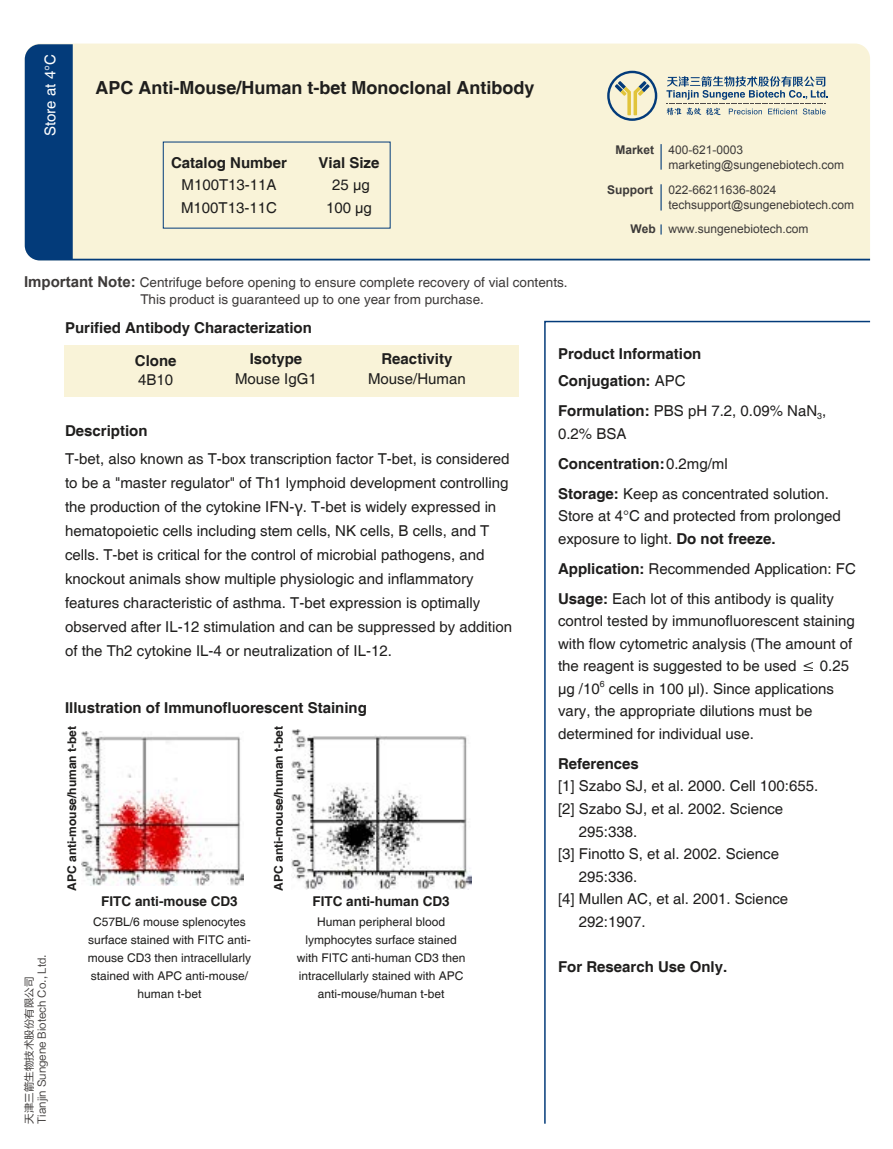
<style>
.page{position:relative;width:893px;height:1149px;background:#fff}
.page>*{position:absolute;margin:0;border:0;box-sizing:border-box;transform-origin:0 0}
.t1{font:700 18px "Helvetica";color:#1f1e1d}
.t2{font:15px/22.5px "Helvetica";color:#1f1e1d}
.t3{font:700 15px/32.5px "Helvetica";color:#1f1e1d}
.t4{font:15px "Helvetica";color:#fff}
.t5{font:13.5px/16.2px "Helvetica";color:#3d3a39}
.t6{font:700 13.5px "Helvetica";color:#1f1e1d}
.t7{font:12px/18px "Helvetica";color:#1f1e1d;text-align:center}
.t8{font:12px/14.9px "Arial";color:#3d3a39}
.t9{font:700 12px "Helvetica";color:#1f1e1d}
.t10{font:700 12px "Arial";color:#3d3a39}
.t11{font:10.5px/12.6px "FZLTHK GBK1 0";color:#3d3a39}
.t12{font:8.7px "Helvetica";color:#1f1e1d}
.s1{font-family:"Arial";font-weight:700;font-size:15px}
.s2{font-weight:700}
.s3{font-family:"Microsoft Ya Hei"}
.s4{font-weight:400}
</style>
<div class="page">
<div style="left:65px;top:344px;width:454px;height:52px;background:#f9f3d8"></div>
<svg style="left:544px;top:320px;width:327px;height:804px"></svg>
<svg style="left:25px;top:44px;width:845px;height:216px;background:#e5e4d0"></svg>
<img style="left:82px;top:731px;width:162px;height:154px">
<img style="left:291px;top:729px;width:180px;height:160px">
<p class="t4" style="left:42px;top:136px;width:83px;rotate:-90deg">Store at 4°C</p>
<p class="t1" style="left:95px;top:77px;width:441px">APC Anti-Mouse/Human t-bet Monoclonal Antibody</p>
<p class="t3" style="left:171px;top:147px;width:117px">Catalog Number</p>
<p class="t2" style="left:181px;top:174px;width:97px">M100T13-11A<br>M100T13-11C</p>
<p class="t3" style="left:319px;top:147px;width:62px">Vial Size</p>
<p class="t2" style="left:326px;top:174px;width:47px;text-align:center">25 μg<br>100 μg</p>
<p class="t5" style="left:140px;top:275px;width:429px;text-indent:-116px"><span class="s1">Important Note:</span> Centrifuge before opening to ensure complete recovery of vial contents.<br>This product is guaranteed up to one year from purchase.</p>
<p class="t8" style="left:668px;top:142px;width:177px;text-indent:-53px"><span class="s2">Market</span> 400-621-0003 marketing@sungenebiotech.com</p>
<p class="t10" style="left:607px;top:182px;width:47px">Support</p>
<p class="t8" style="left:668px;top:182px;width:187px">022-66211636-8024 techsupport@sungenebiotech.com</p>
<p class="t8" style="left:630px;top:222px;width:180px"><span class="s2">Web</span> www.sungenebiotech.com</p>
<p class="t11" style="left:23px;top:1123px;width:171px;rotate:-90deg">天津三箭生物技术股份有限公司<br>Tianjin Sungene Biotech Co., Ltd.</p>
<p class="t3" style="left:135px;top:312px;width:178px;text-indent:-70px">Purified Antibody Characterization<br>Clone</p>
<p class="t2" style="left:138px;top:369px;width:37px">4B10</p>
<p class="t3" style="left:250px;top:343px;width:54px">Isotype</p>
<p class="t2" style="left:235px;top:367px;width:83px">Mouse IgG1</p>
<p class="t3" style="left:65px;top:415px;width:84px">Description</p>
<p class="t3" style="left:381px;top:343px;width:72px">Reactivity</p>
<p class="t2" style="left:368px;top:367px;width:99px">Mouse/Human</p>
<p class="t2" style="left:65px;top:447px;width:448px;line-height:24px">T-bet, also known as T-box transcription factor T-bet, is considered to be a "master regulator" of Th1 lymphoid development controlling the production of the cytokine IFN-<span class="s3">γ</span>. T-bet is widely expressed in hematopoietic cells including stem cells, NK cells, B cells, and T cells. T-bet is critical for the control of microbial pathogens, and knockout animals show multiple physiologic and inflammatory features characteristic of asthma. T-bet expression is optimally observed after IL-12 stimulation and can be suppressed by addition of the Th2 cytokine IL-4 or neutralization of IL-12.</p>
<p class="t3" style="left:65px;top:692px;width:303px">Illustration of Immunofluorescent Staining</p>
<p class="t9" style="left:64px;top:890px;width:166px;rotate:-90deg">APC anti-mouse/human t-bet</p>
<p class="t9" style="left:271px;top:890px;width:166px;rotate:-90deg">APC anti-mouse/human t-bet</p>
<p class="t7" style="left:88px;top:912px;width:165px">C57BL/6 mouse splenocytes surface stained with FITC anti&shy;mouse CD3 then intracellularly stained with APC anti-mouse/ human t-bet</p>
<p class="t6" style="left:101px;top:892px;width:138px">FITC anti-mouse CD3</p>
<p class="t6" style="left:312px;top:892px;width:139px">FITC anti-human CD3</p>
<p class="t7" style="left:297px;top:912px;width:170px">Human peripheral blood lymphocytes surface stained with FITC anti-human CD3 then intracellularly stained with APC anti-mouse/human t-bet</p>
<p class="t3" style="left:558px;top:338px;width:145px">Product Information</p>
<p class="t3" style="left:558px;top:366px;width:270px;line-height:30px">Conjugation: <span class="s4">APC<br></span>Formulation: <span class="s4">PBS pH 7.2, 0.09% NaN</span><sub>3</sub><span class="s4">,</span></p>
<p class="t2" style="left:558px;top:419px;width:272px;line-height:30px">0.2% BSA<br><span class="s2">Concentration:</span>0.2mg/ml<br><span class="s2">Storage:</span> Keep as concentrated solution.</p>
<p class="t2" style="left:558px;top:505px;width:284px">Store at 4°C and protected from prolonged exposure to light. <span class="s2">Do not freeze.</span></p>
<p class="t2" style="left:558px;top:554px;width:299px;line-height:30px"><span class="s2">Application:</span> Recommended Application: FC<br><span class="s2">Usage:</span> Each lot of this antibody is quality</p>
<p class="t2" style="left:558px;top:610px;width:298px">control tested by immunofluorescent staining with flow cytometric analysis (The amount of the reagent is suggested to be used ≤ 0.25 µg /10</p>
<p class="t12" style="left:600px;top:678px;width:6px">6</p>
<p class="t2" style="left:558px;top:677px;width:277px;text-indent:51px">cells in 100 µl). Since applications vary, the appropriate dilutions must be determined for individual use.</p>
<p class="t3" style="left:558px;top:748px;width:82px">References</p>
<p class="t2" style="left:558px;top:775px;width:262px">[1] Szabo SJ, et al. 2000. Cell 100:655.</p>
<p class="t2" style="left:558px;top:797px;width:227px">[2] Szabo SJ, et al. 2002. Science</p>
<p class="t2" style="left:579px;top:820px;width:60px">295:338.</p>
<p class="t2" style="left:558px;top:842px;width:222px">[3] Finotto S, et al. 2002. Science</p>
<p class="t2" style="left:579px;top:865px;width:60px">295:336.</p>
<p class="t2" style="left:558px;top:887px;width:232px">[4] Mullen AC, et al. 2001. Science</p>
<p class="t2" style="left:579px;top:910px;width:68px">292:1907.</p>
<p class="t3" style="left:558px;top:950px;width:171px">For Research Use Only.</p>
</div>
